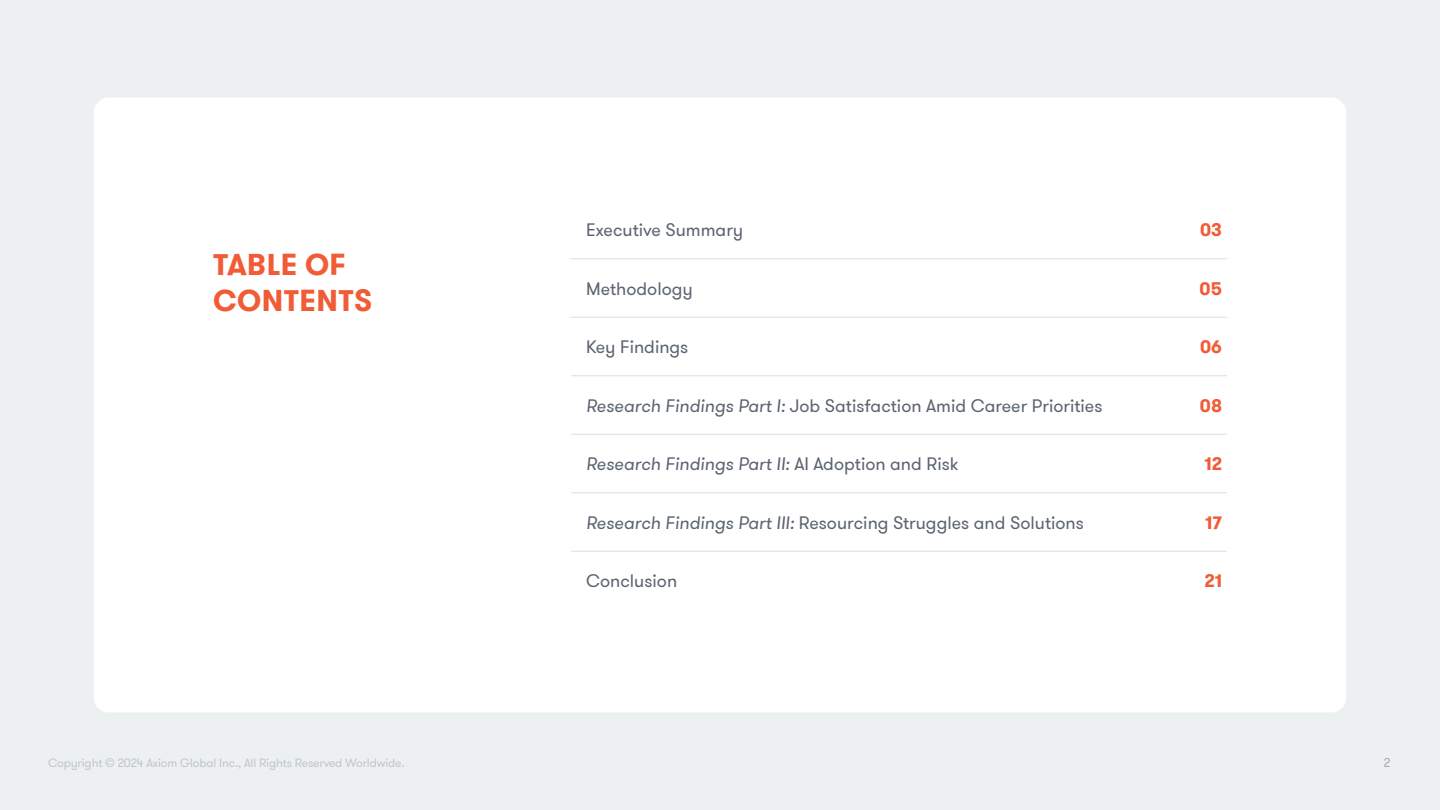
<style>
.page{position:relative;width:1440px;height:810px;background:#edf0f0}
.page>*{position:absolute;margin:0;border:0;box-sizing:border-box;transform-origin:0 0}
.t1{font:700 30px/36px "GT Walsheim Pro";letter-spacing:.015em;color:#f15b35}
.t2{font:18px "GT Walsheim Pro";color:#5c6471}
.t3{font:italic 18px "GT Walsheim Pro";color:#5c6471}
.t4{font:700 18px "GT Walsheim Pro";color:#f15b35}
.t5{font:12.75px "GT Walsheim Pro";color:#a4abb8}
.t6{font:12px "GT Walsheim Pro";letter-spacing:-.01em;color:#bfc6cd}
.s1{font-style:italic}
.s2{font-style:normal}
</style>
<div class="page">
<div style="left:94px;top:98px;width:1252px;height:614px;background:#fff;border-radius:15px"></div>
<hr style="left:571px;top:258px;width:540px;height:1px;background:#dbe0e2">
<hr style="left:1111px;top:258px;width:116px;height:1px;background:#dbe0e2">
<hr style="left:571px;top:317px;width:540px;height:1px;background:#dbe0e2">
<hr style="left:1111px;top:317px;width:116px;height:1px;background:#dbe0e2">
<hr style="left:571px;top:375px;width:540px;height:1px;background:#dbe0e2">
<hr style="left:1111px;top:375px;width:116px;height:1px;background:#dbe0e2">
<hr style="left:571px;top:434px;width:540px;height:1px;background:#dbe0e2">
<hr style="left:1111px;top:434px;width:116px;height:1px;background:#dbe0e2">
<hr style="left:571px;top:492px;width:540px;height:1px;background:#dbe0e2">
<hr style="left:1111px;top:492px;width:116px;height:1px;background:#dbe0e2">
<hr style="left:571px;top:551px;width:540px;height:1px;background:#dbe0e2">
<hr style="left:1111px;top:551px;width:116px;height:1px;background:#dbe0e2">
<h1 class="t1" style="left:213px;top:247px;width:161px">TABLE OF<br>CONTENTS</h1>
<p class="t2" style="left:586px;top:219px;width:159px">Executive Summary</p>
<p class="t4" style="left:1200px;top:218px;width:23px">03</p>
<p class="t2" style="left:586px;top:277px;width:108px">Methodology</p>
<p class="t4" style="left:1200px;top:277px;width:24px">05</p>
<p class="t2" style="left:586px;top:336px;width:104px">Key Findings</p>
<p class="t4" style="left:1200px;top:335px;width:23px">06</p>
<p class="t2" style="left:586px;top:394px;width:518px"><span class="s1">Research Findings Part I:</span> Job Satisfaction Amid Career Priorities</p>
<p class="t4" style="left:1200px;top:394px;width:24px">08</p>
<p class="t3" style="left:586px;top:453px;width:374px">Research Findings Part II: <span class="s2">AI Adoption and Risk</span></p>
<p class="t4" style="left:1204px;top:452px;width:19px">12</p>
<p class="t2" style="left:586px;top:511px;width:499px"><span class="s1">Research Findings Part III:</span> Resourcing Struggles and Solutions</p>
<p class="t4" style="left:1205px;top:511px;width:18px">17</p>
<p class="t2" style="left:586px;top:570px;width:93px">Conclusion</p>
<p class="t4" style="left:1204px;top:569px;width:19px">21</p>
<p class="t6" style="left:48px;top:756px;width:358px">Copyright © 2024 Axiom Global Inc., All Rights Reserved Worldwide.</p>
<p class="t5" style="left:1384px;top:754px;width:8px">2</p>
</div>
